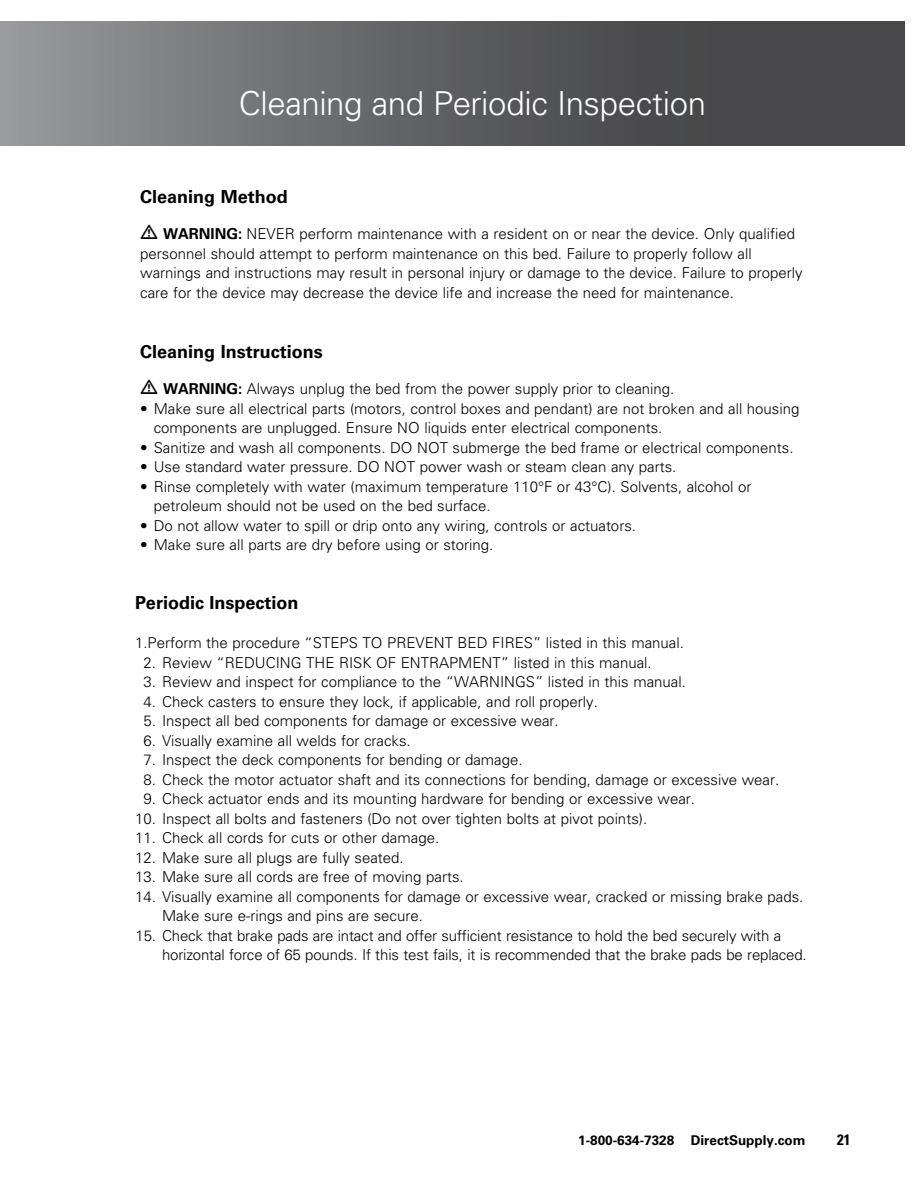
<style>
.page{position:relative;width:918px;height:1188px;background:#fff}
.page>*{position:absolute;margin:0;border:0;box-sizing:border-box;transform-origin:0 0}
.t1{font:300 33px "Univers LT Std";letter-spacing:-.01em;color:#fff}
.t2{font:700 18px "Univers LT Std";color:#000}
.t3{font:300 15px/19.5px "Univers LT Std";color:#000}
.t4{font:700 condensed 15px "Univers LT Std";color:#000}
.t5{font:700 13.5px "Univers LT Std";color:#000}
.s1{font-weight:700}
</style>
<div class="page">
<svg style="left:0;top:21px;width:904px;height:124px;background:#636466"></svg>
<h1 class="t1" style="left:239px;top:84px;width:469px">Cleaning and Periodic Inspection</h1>
<p class="t2" style="left:140px;top:186px;width:149px">Cleaning Method</p>
<p class="t3" style="left:140px;top:224px;width:664px">• <span class="s1">WARNING:</span> NEVER perform maintenance with a resident on or near the device. Only qualified personnel should attempt to perform maintenance on this bed. Failure to properly follow all warnings and instructions may result in personal injury or damage to the device. Failure to properly care for the device may decrease the device life and increase the need for maintenance.</p>
<p class="t2" style="left:140px;top:341px;width:184px">Cleaning Instructions</p>
<p class="t3" style="left:140px;top:379px;width:536px">• <span class="s1">WARNING:</span> Always unplug the bed from the power supply prior to cleaning.</p>
<p class="t3" style="left:154px;top:398px;width:647px;text-indent:-14px">• Make sure all electrical parts (motors, control boxes and pendant) are not broken and all housing components are unplugged. Ensure NO liquids enter electrical components.</p>
<p class="t3" style="left:140px;top:437px;width:655px">• Sanitize and wash all components. DO NOT submerge the bed frame or electrical components.</p>
<p class="t3" style="left:140px;top:457px;width:538px">• Use standard water pressure. DO NOT power wash or steam clean any parts.</p>
<p class="t3" style="left:154px;top:476px;width:599px;text-indent:-14px">• Rinse completely with water (maximum temperature 110°F or 43°C). Solvents, alcohol or petroleum should not be used on the bed surface.</p>
<p class="t3" style="left:140px;top:515px;width:497px">• Do not allow water to spill or drip onto any wiring, controls or actuators.</p>
<p class="t3" style="left:140px;top:535px;width:355px">• Make sure all parts are dry before using or storing.</p>
<p class="t2" style="left:135px;top:592px;width:165px">Periodic Inspection</p>
<p class="t3" style="left:135px;top:633px;width:550px">1.Perform the procedure “STEPS TO PREVENT BED FIRES” listed in this manual.</p>
<p class="t3" style="left:143px;top:653px;width:510px">2. Review “REDUCING THE RISK OF ENTRAPMENT” listed in this manual.</p>
<p class="t3" style="left:143px;top:672px;width:544px">3. Review and inspect for compliance to the “WARNINGS” listed in this manual.</p>
<p class="t3" style="left:143px;top:692px;width:456px">4. Check casters to ensure they lock, if applicable, and roll properly.</p>
<p class="t3" style="left:143px;top:711px;width:417px">5. Inspect all bed components for damage or excessive wear.</p>
<p class="t3" style="left:143px;top:731px;width:269px">6. Visually examine all welds for cracks.</p>
<p class="t3" style="left:143px;top:750px;width:381px">7. Inspect the deck components for bending or damage.</p>
<p class="t3" style="left:143px;top:770px;width:637px">8. Check the motor actuator shaft and its connections for bending, damage or excessive wear.</p>
<p class="t3" style="left:143px;top:789px;width:553px">9. Check actuator ends and its mounting hardware for bending or excessive wear.</p>
<p class="t3" style="left:135px;top:809px;width:514px">10. Inspect all bolts and fasteners (Do not over tighten bolts at pivot points).</p>
<p class="t3" style="left:135px;top:828px;width:306px">11. Check all cords for cuts or other damage.</p>
<p class="t3" style="left:135px;top:848px;width:270px">12. Make sure all plugs are fully seated.</p>
<p class="t3" style="left:135px;top:867px;width:330px">13. Make sure all cords are free of moving parts.</p>
<p class="t3" style="left:162px;top:887px;width:643px;text-indent:-27px">14. Visually examine all components for damage or excessive wear, cracked or missing brake pads.<br>Make sure e-rings and pins are secure.</p>
<p class="t3" style="left:162px;top:926px;width:646px;text-indent:-26px">15. Check that brake pads are intact and offer sufficient resistance to hold the bed securely with a horizontal force of 65 pounds. If this test fails, it is recommended that the brake pads be replaced.</p>
<p class="t5" style="left:578px;top:1132px;width:229px">1-800-634-7328 DirectSupply.com</p>
<p class="t4" style="left:837px;top:1130px;width:15px">21</p>
</div>
